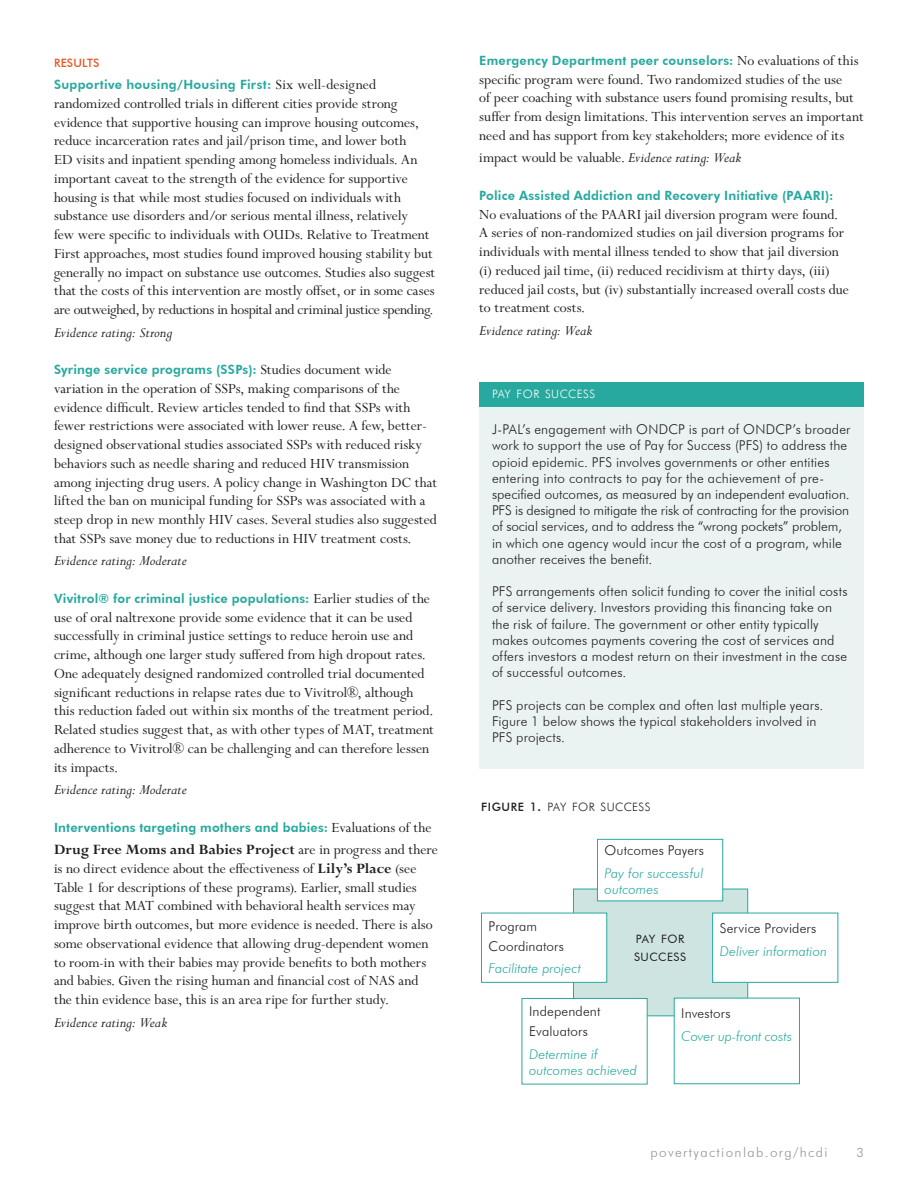
<style>
.page{position:relative;width:918px;height:1188px;background:#fff}
.page>*{position:absolute;margin:0;border:0;box-sizing:border-box;transform-origin:0 0}
.t1{font:15.75px/18.8px "Perpetua MT Std";color:#231f20}
.t2{font:italic 15.75px "Perpetua MT Std";color:#231f20}
.t3{font:300 13.5px/16.2px "Futura BT";letter-spacing:.01em;color:#231f20}
.t4{font:italic 300 13.5px/16.2px "Futura BT";letter-spacing:.005em;color:#28a99f}
.t5{font:300 13.5px "Futura BT";letter-spacing:.1em;color:#939598}
.t6{font:800 12.75px "Futura BT";letter-spacing:.015em;color:#28a99f}
.t7{font:300 12.75px "Futura BT";color:#939598}
.t8{font:300 11.55px "Futura BT";letter-spacing:.035em;color:#231f20}
.t9{font:300 11.55px "Futura BT";letter-spacing:.035em;color:#fff}
.t10{font:11.55px/18px "Futura BT";letter-spacing:.045em;color:#231f20}
.t11{font:500 11.55px "Futura BT";letter-spacing:.015em;color:#e55a25}
.s1{font-family:"Perpetua MT Std";font-weight:400;font-size:15.75px;color:#231f20}
.s2{font-weight:700}
.s3{font-style:italic}
.s4{font-weight:500}
.s5{font-weight:500;font-size:12px}
.s6{font-weight:500;font-size:16.5px}
</style>
<div class="page">
<div style="left:479px;top:407px;width:385px;height:362px;background:#eaf3f2"></div>
<div style="left:479px;top:382px;width:385px;height:25px;background:#28a99f"></div>
<div style="left:573px;top:889px;width:175px;height:127px;background:#cde4e1;border:1px solid #28a99f"></div>
<div style="left:597px;top:839px;width:126px;height:62px;background:#fff;border:1px solid #28a99f"></div>
<div style="left:712px;top:913px;width:126px;height:70px;background:#fff;border:1px solid #28a99f"></div>
<div style="left:481px;top:913px;width:126px;height:70px;background:#fff;border:1px solid #28a99f"></div>
<div style="left:522px;top:998px;width:125px;height:86px;background:#fff;border:1px solid #28a99f"></div>
<div style="left:674px;top:998px;width:126px;height:86px;background:#fff;border:1px solid #28a99f"></div>
<p class="t11" style="left:54px;top:55px;width:47px">RESULTS</p>
<p class="t6" style="left:54px;top:77px;width:324px">Supportive housing/Housing First: <span class="s1">Six well-designed</span></p>
<p class="t1" style="left:54px;top:94px;width:383px">randomized controlled trials in different cities provide strong evidence that supportive housing can improve housing outcomes, reduce incarceration rates and jail/prison time, and lower both<br>ED visits and inpatient spending among homeless individuals. An important caveat to the strength of the evidence for supportive housing is that while most studies focused on individuals with substance use disorders and/or serious mental illness, relatively<br>few were specific to individuals with OUDs. Relative to Treatment First approaches, most studies found improved housing stability but generally no impact on substance use outcomes. Studies also suggest that the costs of this intervention are mostly offset, or in some cases are outweighed, by reductions in hospital and criminal justice spending.</p>
<p class="t2" style="left:54px;top:324px;width:120px">Evidence rating: Strong</p>
<p class="t6" style="left:54px;top:362px;width:339px">Syringe service programs (SSPs): <span class="s1">Studies document wide</span></p>
<p class="t1" style="left:54px;top:379px;width:385px">variation in the operation of SSPs, making comparisons of the evidence difficult. Review articles tended to find that SSPs with fewer restrictions were associated with lower reuse. A few, better&shy;designed observational studies associated SSPs with reduced risky behaviors such as needle sharing and reduced HIV transmission among injecting drug users. A policy change in Washington DC that lifted the ban on municipal funding for SSPs was associated with a steep drop in new monthly HIV cases. Several studies also suggested that SSPs save money due to reductions in HIV treatment costs.</p>
<p class="t2" style="left:54px;top:553px;width:134px">Evidence rating: Moderate</p>
<p class="t6" style="left:54px;top:591px;width:378px">Vivitrol® for criminal justice populations: <span class="s1">Earlier studies of the</span></p>
<p class="t1" style="left:54px;top:608px;width:382px">use of oral naltrexone provide some evidence that it can be used successfully in criminal justice settings to reduce heroin use and crime, although one larger study suffered from high dropout rates.<br>One adequately designed randomized controlled trial documented significant reductions in relapse rates due to Vivitrol®, although this reduction faded out within six months of the treatment period.<br>Related studies suggest that, as with other types of MAT, treatment adherence to Vivitrol® can be challenging and can therefore lessen its impacts.</p>
<p class="t2" style="left:54px;top:782px;width:134px">Evidence rating: Moderate</p>
<p class="t6" style="left:54px;top:819px;width:379px">Interventions targeting mothers and babies: <span class="s1">Evaluations of the</span></p>
<p class="t1" style="left:54px;top:841px;width:386px"><span class="s2">Drug Free Moms and Babies Project</span> are in progress and there is no direct evidence about the effectiveness of <span class="s2">Lily’s Place</span> (see Table 1 for descriptions of these programs). Earlier, small studies suggest that MAT combined with behavioral health services may improve birth outcomes, but more evidence is needed. There is also some observational evidence that allowing drug-dependent women to room-in with their babies may provide benefits to both mothers and babies. Given the rising human and financial cost of NAS and the thin evidence base, this is an area ripe for further study.</p>
<p class="t2" style="left:54px;top:1014px;width:115px">Evidence rating: Weak</p>
<p class="t6" style="left:479px;top:52px;width:381px">Emergency Department peer counselors: <span class="s1">No evaluations of this</span></p>
<p class="t1" style="left:479px;top:70px;width:386px">specific program were found. Two randomized studies of the use<br>of peer coaching with substance users found promising results, but suffer from design limitations. This intervention serves an important need and has support from key stakeholders; more evidence of its</p>
<p class="t1" style="left:479px;top:149px;width:264px">impact would be valuable. <span class="s3">Evidence rating: Weak</span></p>
<p class="t6" style="left:479px;top:187px;width:356px">Police Assisted Addiction and Recovery Initiative (PAARI):</p>
<p class="t1" style="left:479px;top:205px;width:371px">No evaluations of the PAARI jail diversion program were found.<br>A series of non-randomized studies on jail diversion programs for individuals with mental illness tended to show that jail diversion (i) reduced jail time, (ii) reduced recidivism at thirty days, (iii) reduced jail costs, but (iv) substantially increased overall costs due to treatment costs.</p>
<p class="t2" style="left:479px;top:322px;width:115px">Evidence rating: Weak</p>
<p class="t9" style="left:492px;top:387px;width:105px">PAY FOR SUCCESS</p>
<p class="t3" style="left:492px;top:421px;width:360px">J-PAL’s engagement with ONDCP is part of ONDCP’s broader work to support the use of Pay for Success (PFS) to address the opioid epidemic. PFS involves governments or other entities entering into contracts to pay for the achievement of pre&shy;specified outcomes, as measured by an independent evaluation.<br>PFS is designed to mitigate the risk of contracting for the provision of social services, and to address the “wrong pockets” problem, in which one agency would incur the cost of a program, while another receives the benefit.</p>
<p class="t3" style="left:492px;top:583px;width:357px">PFS arrangements often solicit funding to cover the initial costs of service delivery. Investors providing this financing take on the risk of failure. The government or other entity typically makes outcomes payments covering the cost of services and offers investors a modest return on their investment in the case of successful outcomes.</p>
<p class="t3" style="left:492px;top:697px;width:333px">PFS projects can be complex and often last multiple years.<br>Figure 1 below shows the typical stakeholders involved in<br>PFS projects.</p>
<p class="t8" style="left:481px;top:800px;width:171px"><span class="s4">FIGURE</span> <span class="s5">1</span><span class="s6">.</span> PAY FOR SUCCESS</p>
<p class="t3" style="left:605px;top:842px;width:101px">Outcomes Payers</p>
<p class="t4" style="left:605px;top:865px;width:100px">Pay for successful outcomes</p>
<p class="t3" style="left:489px;top:916px;width:77px;line-height:19.8px">Program<br>Coordinators</p>
<p class="t4" style="left:489px;top:960px;width:94px">Facilitate project</p>
<p class="t3" style="left:529px;top:1002px;width:73px;line-height:19.8px">Independent<br>Evaluators</p>
<p class="t4" style="left:529px;top:1046px;width:110px">Determine if outcomes achieved</p>
<p class="t3" style="left:720px;top:920px;width:98px">Service Providers</p>
<p class="t4" style="left:720px;top:943px;width:109px">Deliver information</p>
<p class="t10" style="left:634px;top:929px;width:54px">PAY FOR<br>SUCCESS</p>
<p class="t3" style="left:681px;top:1005px;width:51px">Investors</p>
<p class="t4" style="left:681px;top:1028px;width:112px">Cover up-front costs</p>
<p class="t5" style="left:651px;top:1144px;width:178px">povertyactionlab.org/hcdi</p>
<p class="t7" style="left:857px;top:1144px;width:9px">3</p>
</div>
